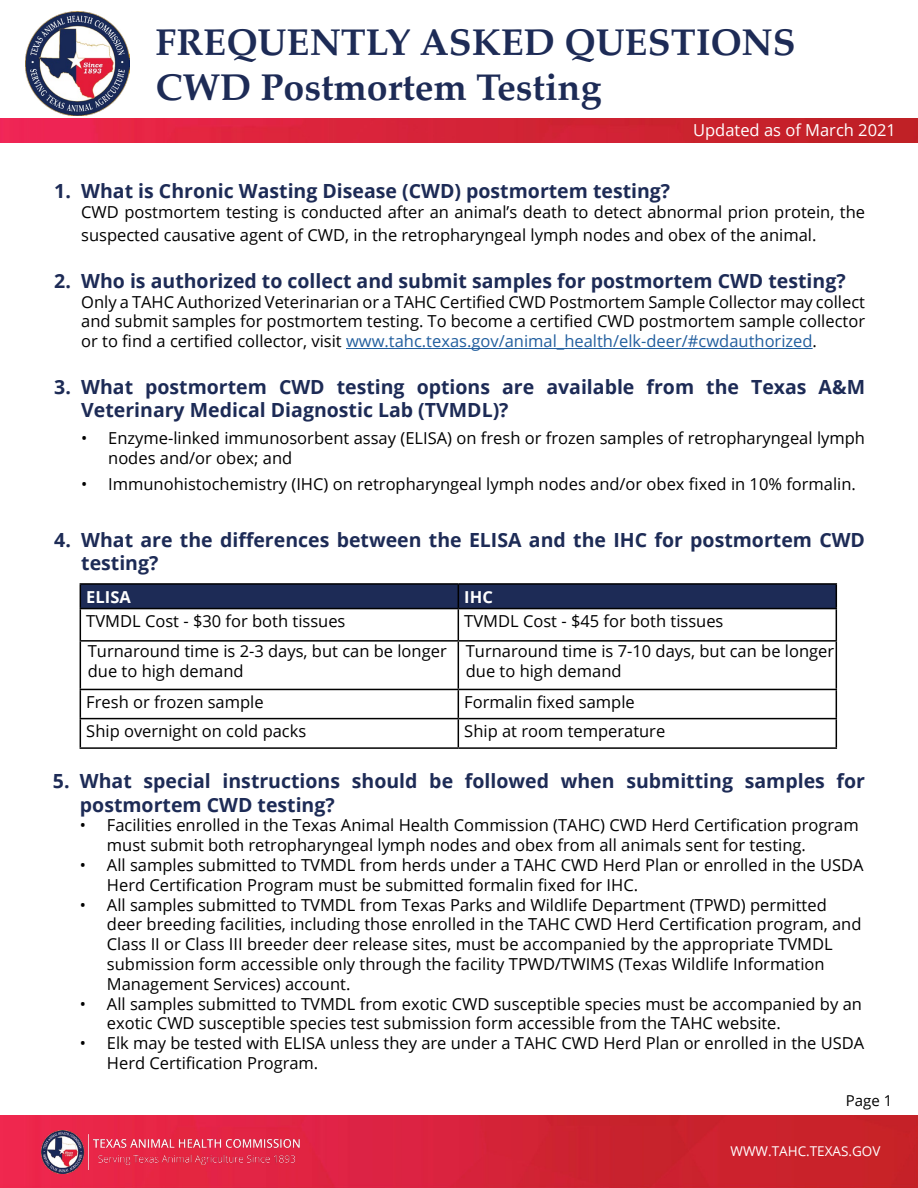
<style>
.page{position:relative;width:918px;height:1188px;background:#fff}
.page>*{position:absolute;margin:0;border:0;box-sizing:border-box;transform-origin:0 0}
.t1{font:700 37.5px/45px "Palatino";color:#1d2b56}
.t2{font:700 19.5px/23.4px "Open Sans";color:#1d2b56}
.t3{font:16.5px/19.8px "Open Sans";color:#000}
.t4{font:16.5px "Open Sans";color:#fff}
.t5{font:700 16.5px "Open Sans";color:#fff}
.t6{font:15px "Open Sans";color:#000}
.t7{font:13.5px "Open Sans";color:#fff}
.s1{color:#215e9e}
</style>
<div class="page">
<img style="left:26px;top:11px;width:104px;height:104px">
<img style="left:0;top:119px;width:918px;height:23px">
<img style="left:0;top:1116px;width:918px;height:72px">
<hr style="left:346px;top:348px;width:467px;height:1px;background:#215e9e">
<hr style="left:80px;top:583px;width:378px;height:2px;background:#000">
<hr style="left:458px;top:583px;width:379px;height:2px;background:#000">
<svg style="left:80px;top:584px;width:757px;height:24px;background:#1b2952"></svg>
<hr style="left:80px;top:608px;width:378px;height:1px;background:#000">
<hr style="left:80px;top:609px;width:1px;height:31px;background:#000">
<hr style="left:458px;top:608px;width:379px;height:1px;background:#000">
<hr style="left:458px;top:609px;width:1px;height:31px;background:#000">
<hr style="left:836px;top:609px;width:1px;height:31px;background:#000">
<hr style="left:80px;top:640px;width:378px;height:2px;background:#000">
<hr style="left:80px;top:642px;width:1px;height:47px;background:#000">
<hr style="left:458px;top:640px;width:379px;height:2px;background:#000">
<hr style="left:458px;top:642px;width:1px;height:47px;background:#000">
<hr style="left:836px;top:642px;width:1px;height:47px;background:#000">
<hr style="left:80px;top:689px;width:378px;height:1px;background:#000">
<hr style="left:458px;top:689px;width:379px;height:1px;background:#000">
<hr style="left:80px;top:718px;width:378px;height:1px;background:#000">
<svg style="left:80px;top:690px;width:1px;height:57px"></svg>
<hr style="left:458px;top:718px;width:379px;height:1px;background:#000">
<svg style="left:458px;top:690px;width:1px;height:57px"></svg>
<svg style="left:836px;top:690px;width:1px;height:57px"></svg>
<hr style="left:80px;top:747px;width:378px;height:2px;background:#000">
<hr style="left:458px;top:747px;width:379px;height:2px;background:#000">
<img style="left:41px;top:1130px;width:259px;height:43px">
<h1 class="t1" style="left:156px;top:19px;width:642px">FREQUENTLY ASKED QUESTIONS<br>CWD Postmortem Testing</h1>
<p class="t4" style="left:693px;top:118px;width:204px">Updated as of March 2021</p>
<p class="t2" style="left:54px;top:179px;width:618px">1. What is Chronic Wasting Disease (CWD) postmortem testing?</p>
<p class="t3" style="left:81px;top:200px;width:785px;line-height:23.4px">CWD postmortem testing is conducted after an animal’s death to detect abnormal prion protein, the suspected causative agent of CWD, in the retropharyngeal lymph nodes and obex of the animal.</p>
<p class="t2" style="left:54px;top:269px;width:793px">2. Who is authorized to collect and submit samples for postmortem CWD testing?</p>
<p class="t3" style="left:81px;top:291px;width:785px;text-align:justify">Only a TAHC Authorized Veterinarian or a TAHC Certified CWD Postmortem Sample Collector may collect and submit samples for postmortem testing. To become a certified CWD postmortem sample collector or to find a certified collector, visit <span class="s1">www.tahc.texas.gov/animal_health/elk-deer/#cwdauthorized</span>.</p>
<p class="t2" style="left:81px;top:375px;width:785px;text-indent:-27px">3. What postmortem CWD testing options are available from the Texas A&amp;M<br>Veterinary Medical Diagnostic Lab (TVMDL)?</p>
<p class="t3" style="left:108px;top:428px;width:758px;text-indent:-27px">• Enzyme-linked immunosorbent assay (ELISA) on fresh or frozen samples of retropharyngeal lymph nodes and/or obex; and</p>
<p class="t3" style="left:81px;top:474px;width:776px">• Immunohistochemistry (IHC) on retropharyngeal lymph nodes and/or obex fixed in 10% formalin.</p>
<p class="t2" style="left:81px;top:528px;width:785px;text-indent:-27px">4. What are the differences between the ELISA and the IHC for postmortem CWD testing?</p>
<p class="t5" style="left:86px;top:585px;width:46px">ELISA</p>
<p class="t5" style="left:464px;top:585px;width:30px">IHC</p>
<p class="t3" style="left:86px;top:611px;width:261px">TVMDL Cost - $30 for both tissues</p>
<p class="t3" style="left:464px;top:611px;width:261px">TVMDL Cost - $45 for both tissues</p>
<p class="t3" style="left:88px;top:641px;width:360px">Turnaround time is 2-3 days, but can be longer due to high demand</p>
<p class="t3" style="left:466px;top:641px;width:370px">Turnaround time is 7-10 days, but can be longer due to high demand</p>
<p class="t3" style="left:86px;top:692px;width:179px">Fresh or frozen sample</p>
<p class="t3" style="left:464px;top:692px;width:172px">Formalin fixed sample</p>
<p class="t3" style="left:86px;top:721px;width:222px">Ship overnight on cold packs</p>
<p class="t3" style="left:464px;top:721px;width:203px">Ship at room temperature</p>
<p class="t2" style="left:80px;top:769px;width:787px;text-indent:-27px">5. What special instructions should be followed when submitting samples for postmortem CWD testing?</p>
<p class="t3" style="left:107px;top:815px;width:753px;text-indent:-27px">• Facilities enrolled in the Texas Animal Health Commission (TAHC) CWD Herd Certification program must submit both retropharyngeal lymph nodes and obex from all animals sent for testing.</p>
<p class="t3" style="left:107px;top:855px;width:758px;text-indent:-27px">• All samples submitted to TVMDL from herds under a TAHC CWD Herd Plan or enrolled in the USDA<br>Herd Certification Program must be submitted formalin fixed for IHC.</p>
<p class="t3" style="left:107px;top:894px;width:756px;text-indent:-27px">• All samples submitted to TVMDL from Texas Parks and Wildlife Department (TPWD) permitted deer breeding facilities, including those enrolled in the TAHC CWD Herd Certification program, and Class II or Class III breeder deer release sites, must be accompanied by the appropriate TVMDL submission form accessible only through the facility TPWD/TWIMS (Texas Wildlife Information Management Services) account.</p>
<p class="t3" style="left:107px;top:993px;width:757px;text-indent:-27px">• All samples submitted to TVMDL from exotic CWD susceptible species must be accompanied by an exotic CWD susceptible species test submission form accessible from the TAHC website.</p>
<p class="t3" style="left:107px;top:1033px;width:759px;text-indent:-27px">• Elk may be tested with ELISA unless they are under a TAHC CWD Herd Plan or enrolled in the USDA<br>Herd Certification Program.</p>
<p class="t6" style="left:846px;top:1090px;width:48px">Page 1</p>
<p class="t7" style="left:731px;top:1142px;width:151px">WWW.TAHC.TEXAS.GOV</p>
</div>
